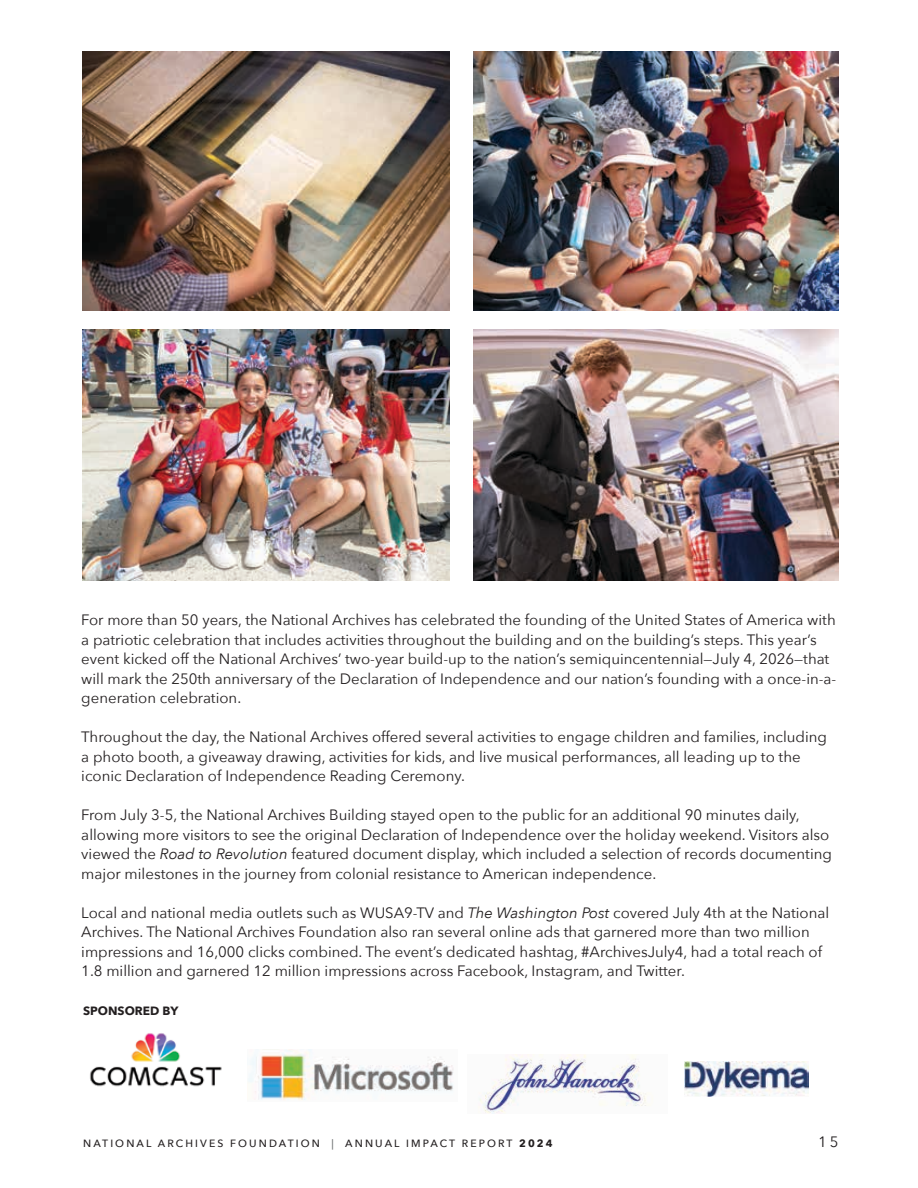
<style>
.page{position:relative;width:918px;height:1188px;background:#fff}
.page>*{position:absolute;margin:0;border:0;box-sizing:border-box;transform-origin:0 0}
.t1{font:15px/19.5px "Avenir Next";color:#231f20}
.t2{font:700 12px "Avenir Next";color:#231f20}
.t3{font:500 10.5px "Avenir Next";letter-spacing:.2em;color:#231f20}
.s1{font-style:italic}
.s2{color:#6d6f71}
.s3{font-weight:700}
</style>
<div class="page">
<img style="left:473px;top:330px;width:365px;height:250px">
<img style="left:83px;top:52px;width:366px;height:258px">
<img style="left:684px;top:1062px;width:124px;height:35px">
<img style="left:479px;top:1054px;width:168px;height:60px">
<img style="left:248px;top:1050px;width:206px;height:50px">
<img style="left:90px;top:1033px;width:132px;height:54px">
<img style="left:83px;top:330px;width:366px;height:250px">
<img style="left:473px;top:52px;width:365px;height:258px">
<p class="t1" style="left:81px;top:610px;width:757px">For more than 50 years, the National Archives has celebrated the founding of the United States of America with a patriotic celebration that includes activities throughout the building and on the building’s steps. This year’s event kicked off the National Archives’ two-year build-up to the nation’s semiquincentennial—July 4, 2026—that will mark the 250th anniversary of the Declaration of Independence and our nation’s founding with a once-in-a&shy;generation celebration.</p>
<p class="t1" style="left:81px;top:727px;width:747px">Throughout the day, the National Archives offered several activities to engage children and families, including a photo booth, a giveaway drawing, activities for kids, and live musical performances, all leading up to the iconic Declaration of Independence Reading Ceremony.</p>
<p class="t1" style="left:81px;top:805px;width:752px">From July 3-5, the National Archives Building stayed open to the public for an additional 90 minutes daily, allowing more visitors to see the original Declaration of Independence over the holiday weekend. Visitors also viewed the <span class="s1">Road to Revolution</span> featured document display, which included a selection of records documenting major milestones in the journey from colonial resistance to American independence.</p>
<p class="t1" style="left:81px;top:902px;width:749px">Local and national media outlets such as WUSA9-TV and <span class="s1">The Washington Post</span> covered July 4th at the National Archives. The National Archives Foundation also ran several online ads that garnered more than two million impressions and 16,000 clicks combined. The event’s dedicated hashtag, #ArchivesJuly4, had a total reach of 1.8 million and garnered 12 million impressions across Facebook, Instagram, and Twitter.</p>
<p class="t2" style="left:83px;top:1000px;width:97px">SPONSORED BY</p>
<p class="t3" style="left:83px;top:1135px;width:471px">NATIONAL ARCHIVES FOUNDATION <span class="s2">|</span> ANNUAL IMPACT REPORT <span class="s3">2024</span></p>
<p class="t1" style="left:818px;top:1131px;width:22px">15</p>
</div>
